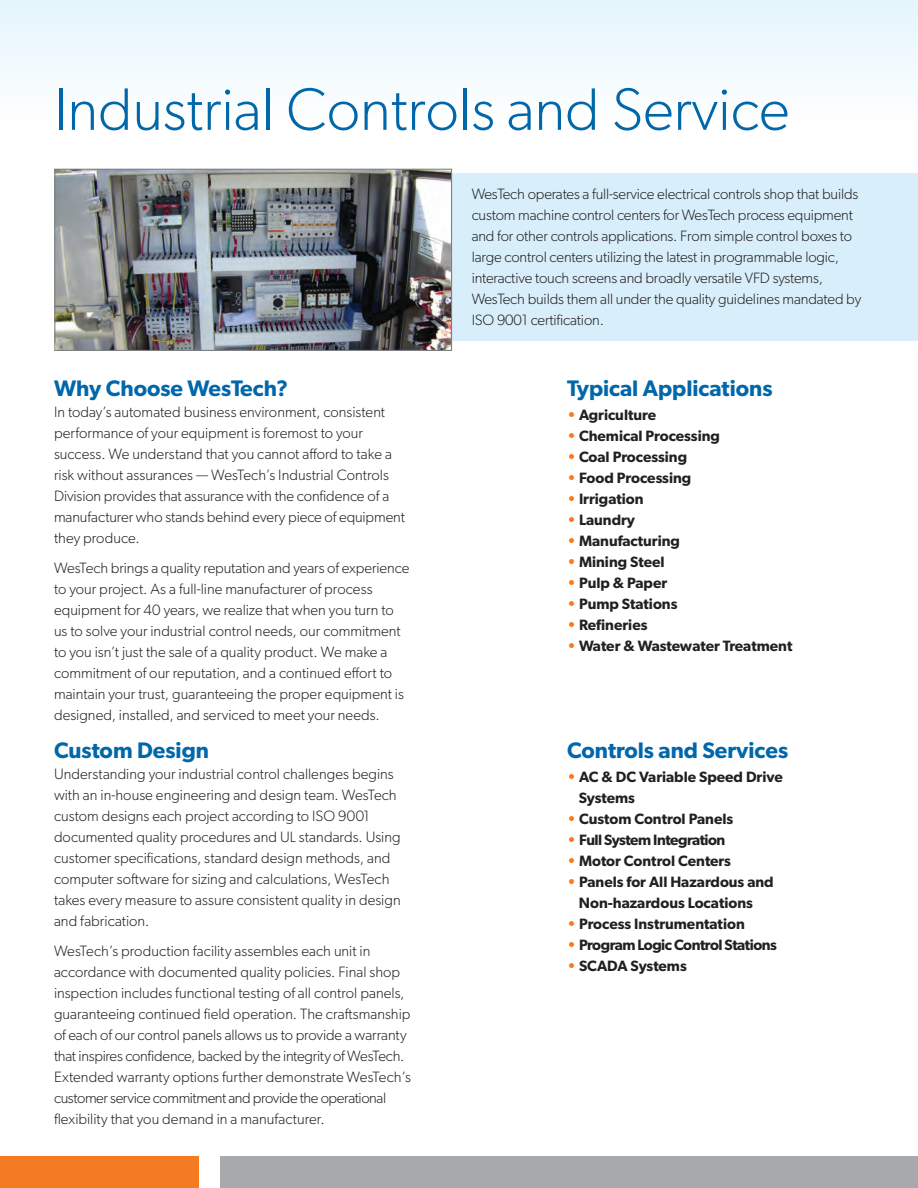
<style>
.page{position:relative;width:918px;height:1188px;background:#fff}
.page>*{position:absolute;margin:0;border:0;box-sizing:border-box;transform-origin:0 0}
.t1{font:300 60px "Gibson";color:#0067aa}
.t2{font:600 22.5px "Gibson";color:#0067aa}
.t3{font:300 15px/21px "Gibson";color:#231f20}
.t4{font:600 15px/21px "Gibson";color:#231f20}
.t5{font:600 15px "Gibson";letter-spacing:-.03em;color:#231f20}
.s1{color:#f47b21}
</style>
<div class="page">
<div style="left:0;top:0;width:918px;height:181px;background:linear-gradient(to bottom,#e6f6fd,#fff)"></div>
<div style="left:0;top:1157px;width:198px;height:31px;background:#f47b21"></div>
<div style="left:220px;top:1157px;width:698px;height:31px;background:#a8a9ad"></div>
<div style="left:434px;top:173px;width:484px;height:168px;background:#d8eefa"></div>
<img style="left:56px;top:171px;width:394px;height:178px">
<div style="left:54px;top:169px;width:398px;height:182px;border:1px solid #7e8183"></div>
<h1 class="t1" style="left:54px;top:73px;width:737px">Industrial Controls and Service</h1>
<h2 class="t2" style="left:54px;top:375px;width:236px">Why Choose WesTech?</h2>
<p class="t3" style="left:54px;top:401px;width:352px">In today’s automated business environment, consistent performance of your equipment is foremost to your success. We understand that you cannot afford to take a risk without assurances — WesTech’s Industrial Controls Division provides that assurance with the confidence of a manufacturer who stands behind every piece of equipment they produce.</p>
<p class="t3" style="left:54px;top:557px;width:357px">WesTech brings a quality reputation and years of experience to your project. As a full-line manufacturer of process equipment for 40 years, we realize that when you turn to us to solve your industrial control needs, our commitment to you isn’t just the sale of a quality product. We make a commitment of our reputation, and a continued effort to maintain your trust, guaranteeing the proper equipment is designed, installed, and serviced to meet your needs.</p>
<h2 class="t2" style="left:54px;top:737px;width:157px">Custom Design</h2>
<p class="t3" style="left:54px;top:763px;width:348px">Understanding your industrial control challenges begins with an in-house engineering and design team. WesTech custom designs each project according to ISO 9001 documented quality procedures and UL standards. Using customer specifications, standard design methods, and computer software for sizing and calculations, WesTech takes every measure to assure consistent quality in design and fabrication.</p>
<p class="t3" style="left:54px;top:940px;width:358px">WesTech’s production facility assembles each unit in accordance with documented quality policies. Final shop inspection includes functional testing of all control panels, guaranteeing continued field operation. The craftsmanship of each of our control panels allows us to provide a warranty that inspires confidence, backed by the integrity of WesTech.<br>Extended warranty options further demonstrate WesTech’s customer service commitment and provide the operational flexibility that you demand in a manufacturer.</p>
<p class="t3" style="left:472px;top:183px;width:391px">WesTech operates a full-service electrical controls shop that builds custom machine control centers for WesTech process equipment and for other controls applications. From simple control boxes to large control centers utilizing the latest in programmable logic, interactive touch screens and broadly versatile VFD systems, WesTech builds them all under the quality guidelines mandated by ISO 9001 certification.</p>
<h2 class="t2" style="left:567px;top:375px;width:207px">Typical Applications</h2>
<p class="t4" style="left:567px;top:404px;width:91px"><span class="s1">•</span> Agriculture</p>
<p class="t4" style="left:567px;top:425px;width:154px"><span class="s1">•</span> Chemical Processing</p>
<p class="t4" style="left:567px;top:446px;width:122px"><span class="s1">•</span> Coal Processing</p>
<p class="t4" style="left:567px;top:467px;width:126px"><span class="s1">•</span> Food Processing</p>
<p class="t4" style="left:567px;top:488px;width:78px"><span class="s1">•</span> Irrigation</p>
<p class="t4" style="left:567px;top:509px;width:70px"><span class="s1">•</span> Laundry</p>
<p class="t4" style="left:567px;top:530px;width:114px"><span class="s1">•</span> Manufacturing</p>
<p class="t4" style="left:567px;top:551px;width:99px"><span class="s1">•</span> Mining Steel</p>
<p class="t4" style="left:567px;top:572px;width:102px"><span class="s1">•</span> Pulp &amp; Paper</p>
<p class="t4" style="left:567px;top:593px;width:112px"><span class="s1">•</span> Pump Stations</p>
<p class="t4" style="left:567px;top:614px;width:82px"><span class="s1">•</span> Refineries</p>
<p class="t4" style="left:567px;top:635px;width:227px"><span class="s1">•</span> Water &amp; Wastewater Treatment</p>
<h2 class="t2" style="left:567px;top:737px;width:223px">Controls and Services</h2>
<p class="t4" style="left:579px;top:766px;width:206px;text-indent:-12px"><span class="s1">•</span> AC &amp; DC Variable Speed Drive<br>Systems</p>
<p class="t4" style="left:567px;top:808px;width:168px"><span class="s1">•</span> Custom Control Panels</p>
<p class="t5" style="left:567px;top:831px;width:160px"><span class="s1">•</span> Full System Integration</p>
<p class="t4" style="left:567px;top:850px;width:165px"><span class="s1">•</span> Motor Control Centers</p>
<p class="t4" style="left:567px;top:871px;width:208px;text-align:center"><span class="s1">•</span> Panels for All Hazardous and<br>Non-hazardous Locations</p>
<p class="t4" style="left:567px;top:913px;width:179px"><span class="s1">•</span> Process Instrumentation</p>
<p class="t5" style="left:567px;top:936px;width:211px"><span class="s1">•</span> Program Logic Control Stations</p>
<p class="t4" style="left:567px;top:955px;width:121px"><span class="s1">•</span> SCADA Systems</p>
</div>
